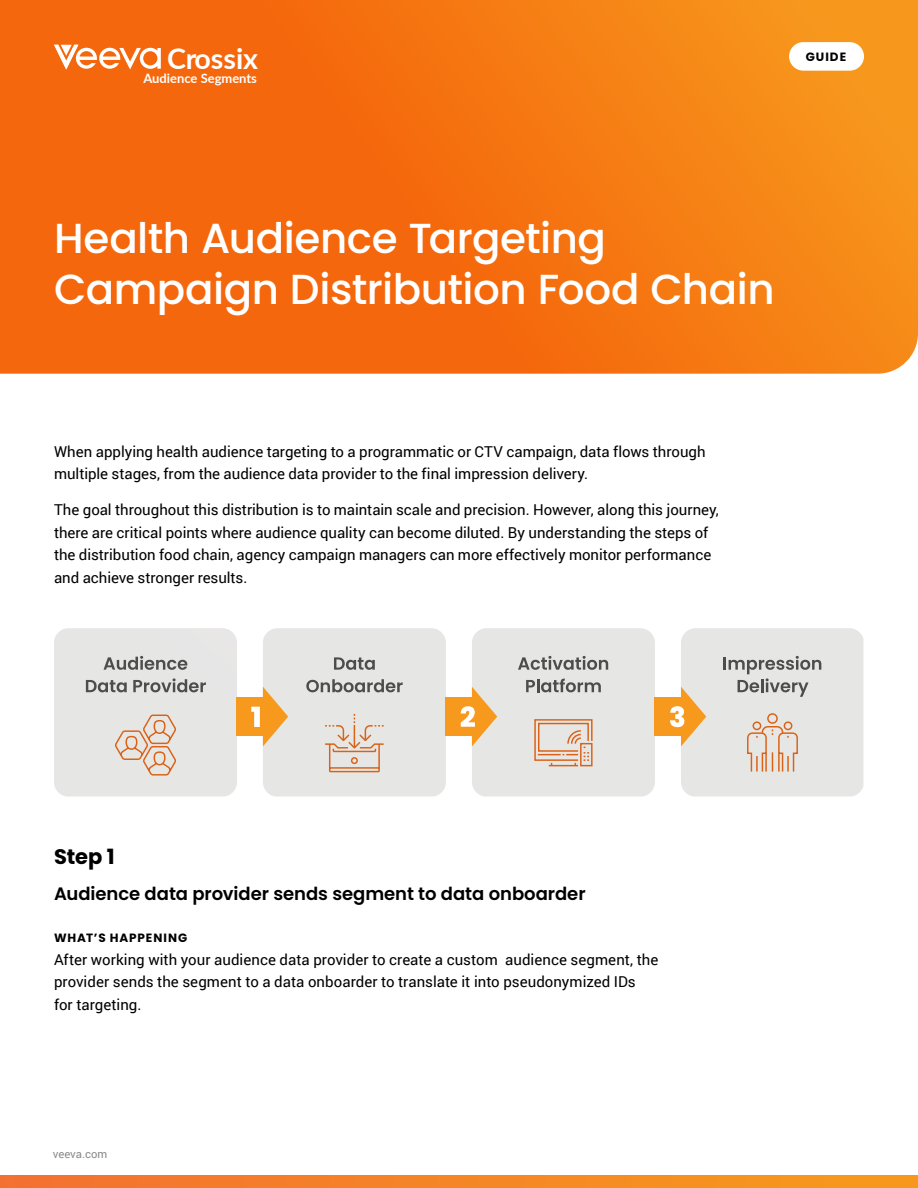
<style>
.page{position:relative;width:918px;height:1188px;background:#fff}
.page>*{position:absolute;margin:0;border:0;box-sizing:border-box;transform-origin:0 0}
.t1{font:500 42px/51px "Poppins";letter-spacing:-.01em;color:#fff}
.t2{font:700 28.65px "Lato";color:#fff}
.t3{font:700 21px "Poppins";color:#000}
.t4{font:600 18px "Poppins";color:#000}
.t5{font:15px/22.5px "Roboto";color:#000}
.t6{font:700 12.9px "Lato";color:#fff}
.t7{font:700 12px "Poppins";letter-spacing:.085em;color:#000}
.t8{font:11.25px "Roboto";letter-spacing:-.005em;color:#898a8d}
</style>
<div class="page">
<svg style="left:0;top:0;width:918px;height:374px;background:#f57411"></svg>
<div style="left:789px;top:42px;width:75px;height:29px;background:#fff;border-radius:14px"></div>
<div style="left:237px;top:697px;width:26px;height:39px;background:#f7991c"></div>
<svg style="left:251px;top:628px;width:195px;height:169px;background:#e4ded8"></svg>
<div style="left:446px;top:697px;width:26px;height:39px;background:#f7991c"></div>
<svg style="left:461px;top:628px;width:194px;height:169px;background:#e3ded7"></svg>
<div style="left:655px;top:697px;width:26px;height:39px;background:#f7991c"></div>
<svg style="left:670px;top:628px;width:193px;height:169px;background:#e3ded8"></svg>
<svg style="left:54px;top:628px;width:183px;height:169px;background:#e0dedb"></svg>
<svg style="left:0;top:1175px;width:918px;height:13px;background:#f58526"></svg>
<svg style="left:52px;top:34px;width:109px;height:35px"></svg>
<h2 class="t2" style="left:167px;top:37px;width:93px">Crossix</h2>
<p class="t6" style="left:143px;top:69px;width:115px">Audience Segments</p>
<p class="t7" style="left:806px;top:50px;width:42px">GUIDE</p>
<h1 class="t1" style="left:54px;top:213px;width:722px">Health Audience Targeting<br>Campaign Distribution Food Chain</h1>
<p class="t5" style="left:54px;top:439px;width:653px">When applying health audience targeting to a programmatic or CTV campaign, data flows through multiple stages, from the audience data provider to the final impression delivery.</p>
<p class="t5" style="left:54px;top:498px;width:666px">The goal throughout this distribution is to maintain scale and precision. However, along this journey, there are critical points where audience quality can become diluted. By understanding the steps of the distribution food chain, agency campaign managers can more effectively monitor performance and achieve stronger results.</p>
<h3 class="t3" style="left:54px;top:844px;width:62px">Step 1</h3>
<p class="t4" style="left:54px;top:883px;width:533px">Audience data provider sends segment to data onboarder</p>
<p class="t7" style="left:54px;top:931px;width:135px">WHAT’S HAPPENING</p>
<p class="t5" style="left:54px;top:948px;width:606px">After working with your audience data provider to create a custom audience segment, the provider sends the segment to a data onboarder to translate it into pseudonymized IDs<br>for targeting.</p>
<p class="t8" style="left:53px;top:1146px;width:56px">veeva.com</p>
</div>
